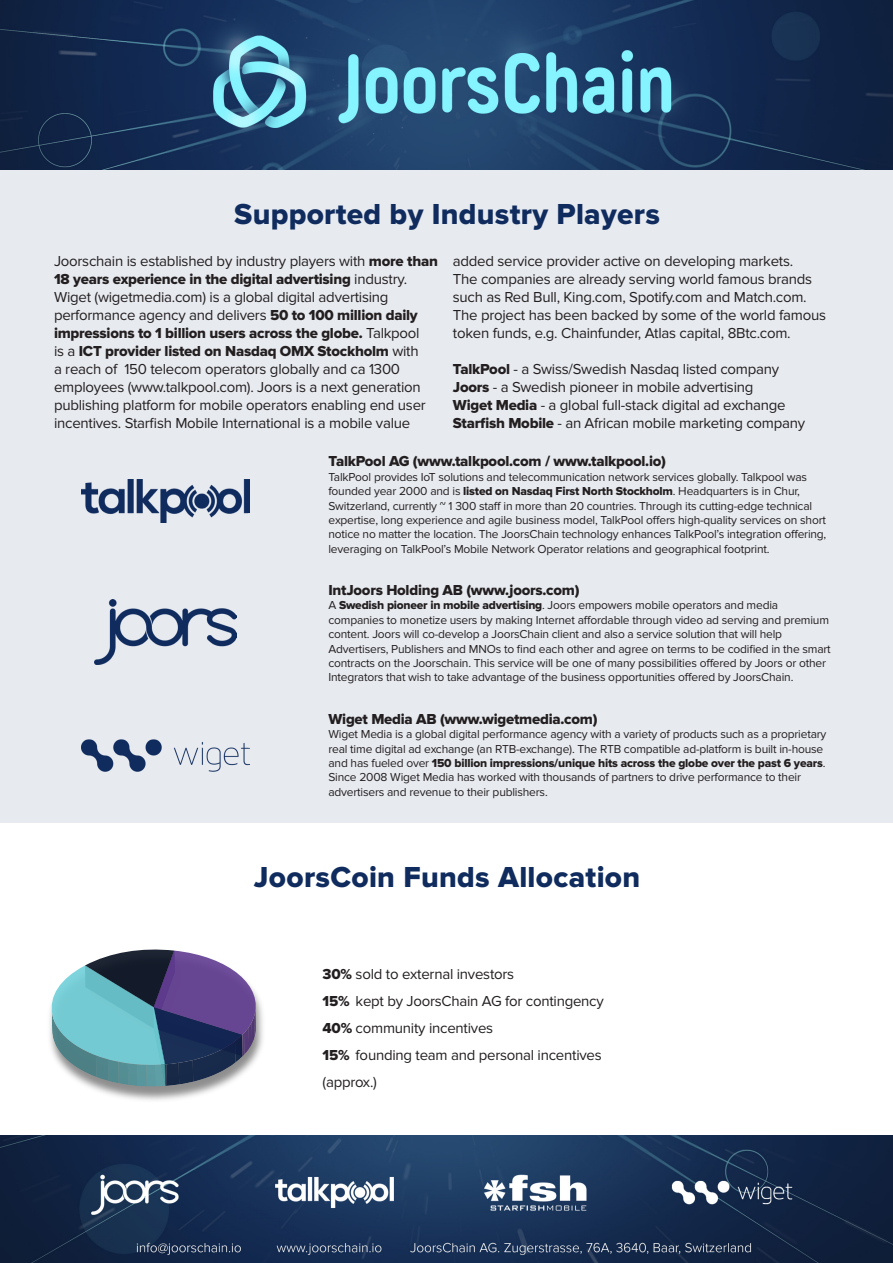
<style>
.page{position:relative;width:893px;height:1263px;background:#fff}
.page>*{position:absolute;margin:0;border:0;box-sizing:border-box;transform-origin:0 0}
.t1{font:30px "Proxima Nova Extrabld";letter-spacing:.01em;color:#102c5e}
.t2{font:15px/18px "Proxima Nova";letter-spacing:-.015em;color:#231f20}
.t3{font:15px "Proxima Nova Extrabld";letter-spacing:-.015em;color:#231f20}
.t4{font:12px/14.4px "Proxima Nova";letter-spacing:-.015em;color:#231f20}
.s1{font-family:"Proxima Nova Extrabld"}
</style>
<div class="page">
<img style="left:0;top:0;width:893px;height:170px">
<img style="left:0;top:1135px;width:893px;height:128px">
<div style="left:0;top:170px;width:893px;height:653px;background:#e7eaef"></div>
<img style="left:81px;top:479px;width:168px;height:44px">
<img style="left:94px;top:599px;width:142px;height:65px">
<img style="left:81px;top:739px;width:168px;height:33px">
<img style="left:50px;top:996px;width:213px;height:104px">
<svg style="left:52px;top:949px;width:205px;height:137px"></svg>
<p class="t1" style="left:234px;top:196px;width:427px">Supported by Industry Players</p>
<p class="t2" style="left:54px;top:252px;width:385px">Joorschain is established by industry players with <span class="s1">more than 18 years experience in the digital advertising</span> industry.<br>Wiget (wigetmedia.com) is a global digital advertising performance agency and delivers <span class="s1">50 to 100 million daily impressions to 1 billion users across the globe.</span> Talkpool<br>is a <span class="s1">ICT provider listed on Nasdaq OMX Stockholm</span> with<br>a reach of 150 telecom operators globally and ca 1300 employees (www.talkpool.com). Joors is a next generation publishing platform for mobile operators enabling end user incentives. Starfish Mobile International is a mobile value</p>
<p class="t3" style="left:328px;top:453px;width:339px">TalkPool AG (www.talkpool.com / www.talkpool.io)</p>
<p class="t4" style="left:328px;top:470px;width:499px">TalkPool provides IoT solutions and telecommunication network services globally. Talkpool was founded year 2000 and is <span class="s1">listed on Nasdaq First North Stockholm</span>. Headquarters is in Chur, Switzerland, currently ~ 1 300 staff in more than 20 countries. Through its cutting-edge technical expertise, long experience and agile business model, TalkPool offers high-quality services on short notice no matter the location. The JoorsChain technology enhances TalkPool’s integration offering, leveraging on TalkPool’s Mobile Network Operator relations and geographical footprint.</p>
<p class="t3" style="left:328px;top:581px;width:253px">IntJoors Holding AB (www.joors.com)</p>
<p class="t4" style="left:328px;top:598px;width:451px">A <span class="s1">Swedish pioneer in mobile advertising</span>. Joors empowers mobile operators and media</p>
<p class="t4" style="left:328px;top:613px;width:504px">companies to monetize users by making Internet affordable through video ad serving and premium content. Joors will co-develop a JoorsChain client and also a service solution that will help Advertisers, Publishers and MNOs to find each other and agree on terms to be codified in the smart contracts on the Joorschain. This service will be one of many possibilities offered by Joors or other Integrators that wish to take advantage of the business opportunities offered by JoorsChain.</p>
<p class="t3" style="left:328px;top:710px;width:271px">Wiget Media AB (www.wigetmedia.com)</p>
<p class="t4" style="left:328px;top:727px;width:499px">Wiget Media is a global digital performance agency with a variety of products such as a proprietary real time digital ad exchange (an RTB-exchange). The RTB compatible ad-platform is built in-house and has fueled over <span class="s1">150 billion impressions/unique hits across the globe over the past 6 years</span>.<br>Since 2008 Wiget Media has worked with thousands of partners to drive performance to their advertisers and revenue to their publishers.</p>
<p class="t2" style="left:453px;top:252px;width:342px">added service provider active on developing markets.</p>
<p class="t2" style="left:453px;top:270px;width:361px">The companies are already serving world famous brands such as Red Bull, King.com, Spotify.com and Match.com.</p>
<p class="t2" style="left:453px;top:306px;width:375px">The project has been backed by some of the world famous token funds, e.g. Chainfunder, Atlas capital, 8Btc.com.</p>
<p class="t2" style="left:453px;top:360px;width:328px"><span class="s1">TalkPool</span> - a Swiss/Swedish Nasdaq listed company</p>
<p class="t2" style="left:453px;top:378px;width:302px"><span class="s1">Joors</span> - a Swedish pioneer in mobile advertising</p>
<p class="t2" style="left:453px;top:396px;width:354px"><span class="s1">Wiget Media</span> - a global full-stack digital ad exchange<br><span class="s1">Starfish Mobile</span> - an African mobile marketing company</p>
<p class="t1" style="left:254px;top:860px;width:388px">JoorsCoin Funds Allocation</p>
<p class="t2" style="left:323px;top:965px;width:193px"><span class="s1">30%</span> sold to external investors</p>
<p class="t2" style="left:323px;top:992px;width:283px"><span class="s1">15%</span> kept by JoorsChain AG for contingency</p>
<p class="t2" style="left:323px;top:1019px;width:172px"><span class="s1">40%</span> community incentives</p>
<p class="t2" style="left:323px;top:1046px;width:281px"><span class="s1">15%</span> founding team and personal incentives</p>
<p class="t2" style="left:323px;top:1073px;width:56px">(approx.)</p>
</div>
